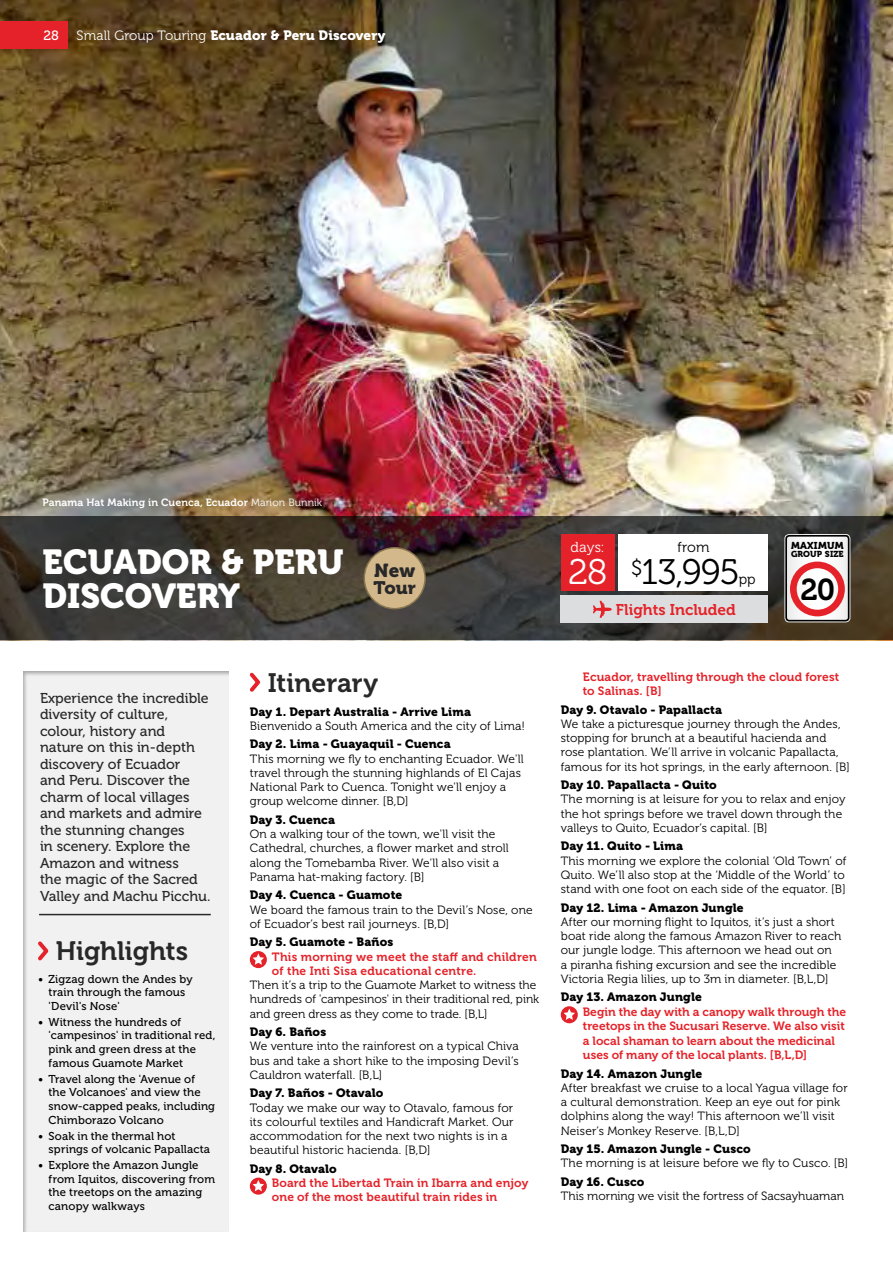
<style>
.page{position:relative;width:893px;height:1263px;background:#fff}
.page>*{position:absolute;margin:0;border:0;box-sizing:border-box;transform-origin:0 0}
.t1{font:35.4px "Museo 300";color:#000}
.t2{font:35.4px "Museo 300";color:#fff}
.t3{font:34.5px/34.5px "Museo 900";color:#fff}
.t4{font:30px "Museo 700";color:#000}
.t5{font:26.55px "Museo 700";color:#292829}
.t6{font:18.75px "Museo 900";color:#292829}
.t7{font:18px "Museo 900";color:#292829}
.t8{font:15.45px "Museo 700";color:#e52229}
.t9{font:14.4px "Museo 300";color:#000}
.t10{font:14.4px "Museo 300";color:#fff}
.t11{font:14.25px/16.5px "Museo 500";color:#292829}
.t12{font:13.5px "Museo 900";letter-spacing:.01em;color:#fff}
.t13{font:13.5px "Museo 500";color:#fff}
.t14{font:12px/14.2px "Museo 300";letter-spacing:.01em;color:#000}
.t15{font:12px/14.2px "Museo 700";letter-spacing:.01em;color:#e52229}
.t16{font:12px "Museo 900";letter-spacing:.01em;color:#000}
.t17{font:11.4px/13.6px "Museo 500";letter-spacing:.01em;color:#000}
.t18{font:10.5px "Museo 700";letter-spacing:.01em;color:#fff}
.t19{font:9.9px "Museo 900";letter-spacing:.025em;color:#000}
.t20{font:8.7px "Museo 900";letter-spacing:.01em;color:#000}
.s1{font-family:"Museo 300"}
</style>
<div class="page">
<img style="left:0;top:0;width:893px;height:517px">
<div style="left:250px;top:951px;width:17px;height:17px;background:#e52229;border-radius:50%"></div>
<svg style="left:253px;top:953px;width:11px;height:12px"></svg>
<svg style="left:250px;top:1177px;width:17px;height:18px"></svg>
<svg style="left:253px;top:1180px;width:11px;height:11px"></svg>
<div style="left:561px;top:1006px;width:17px;height:17px;background:#e52229;border-radius:50%"></div>
<svg style="left:564px;top:1008px;width:11px;height:12px"></svg>
<svg style="left:249px;top:672px;width:12px;height:20px"></svg>
<div style="left:11px;top:659px;width:232px;height:573px;background:#000;opacity:.3"></div>
<hr style="left:39px;top:914px;width:172px;height:1px;background:#292829">
<svg style="left:34px;top:938px;width:18px;height:26px"></svg>
<div style="left:0;top:21px;width:68px;height:27px;background:#e52229"></div>
<svg style="left:0;top:517px;width:893px;height:123px;background:#3e3933"></svg>
<div style="left:561px;top:534px;width:54px;height:57px;background:#e52229"></div>
<div style="left:619px;top:534px;width:149px;height:57px;background:#fff"></div>
<div style="left:561px;top:595px;width:207px;height:27px;background:#dcddde"></div>
<svg style="left:593px;top:601px;width:19px;height:17px"></svg>
<svg style="left:784px;top:534px;width:66px;height:88px"></svg>
<div style="left:364px;top:548px;width:61px;height:61px;background:#d2b88b;border-radius:50%"></div>
<div style="left:363px;top:547px;width:63px;height:62px;border:1px solid #86754d;border-radius:50%"></div>
<p class="t13" style="left:43px;top:28px;width:17px">28</p>
<p class="t12" style="left:77px;top:27px;width:310px"><span class="s1">Small Group Touring</span> Ecuador &amp; Peru Discovery</p>
<p class="t18" style="left:43px;top:497px;width:281px">Panama Hat Making in Cuenca, Ecuador <span class="s1">Marion Bunnik</span></p>
<h2 class="t3" style="left:43px;top:545px;width:303px">ECUADOR &amp; PERU<br>DISCOVERY</h2>
<h3 class="t6" style="left:374px;top:560px;width:42px">New</h3>
<h3 class="t7" style="left:373px;top:577px;width:44px">Tour</h3>
<p class="t10" style="left:571px;top:539px;width:36px">days:</p>
<h1 class="t2" style="left:568px;top:553px;width:41px">28</h1>
<p class="t9" style="left:677px;top:539px;width:33px">from</p>
<h1 class="t1" style="left:631px;top:553px;width:110px"><sup>$</sup>13,995</h1>
<p class="t9" style="left:739px;top:571px;width:18px">pp</p>
<p class="t8" style="left:616px;top:601px;width:122px">Flights Included</p>
<p class="t19" style="left:791px;top:540px;width:54px">MAXIMUM</p>
<p class="t20" style="left:791px;top:549px;width:54px">GROUP SIZE</p>
<h3 class="t4" style="left:800px;top:572px;width:36px">20</h3>
<p class="t11" style="left:40px;top:690px;width:172px">Experience the incredible diversity of culture, colour, history and nature on this in-depth discovery of Ecuador<br>and Peru. Discover the charm of local villages and markets and admire the stunning changes<br>in scenery. Explore the<br>Amazon and witness<br>the magic of the Sacred<br>Valley and Machu Picchu.</p>
<h3 class="t5" style="left:56px;top:936px;width:134px">Highlights</h3>
<p class="t17" style="left:49px;top:972px;width:145px;text-indent:-11px">• Zigzag down the Andes by train through the famous 'Devil's Nose'</p>
<p class="t17" style="left:49px;top:1015px;width:168px;text-indent:-11px">• Witness the hundreds of 'campesinos' in traditional red, pink and green dress at the famous Guamote Market</p>
<p class="t17" style="left:49px;top:1072px;width:168px;text-indent:-11px">• Travel along the 'Avenue of the Volcanoes' and view the snow-capped peaks, including<br>Chimborazo Volcano</p>
<p class="t17" style="left:49px;top:1129px;width:163px;text-indent:-11px">• Soak in the thermal hot springs of volcanic Papallacta</p>
<p class="t17" style="left:49px;top:1158px;width:168px;text-indent:-11px">• Explore the Amazon Jungle from Iquitos, discovering from the treetops on the amazing canopy walkways</p>
<h3 class="t5" style="left:268px;top:668px;width:112px">Itinerary</h3>
<p class="t16" style="left:250px;top:705px;width:223px">Day 1. Depart Australia - Arrive Lima</p>
<p class="t14" style="left:250px;top:719px;width:277px">Bienvenido a South America and the city of Lima!</p>
<p class="t16" style="left:250px;top:737px;width:202px">Day 2. Lima - Guayaquil - Cuenca</p>
<p class="t14" style="left:250px;top:752px;width:275px">This morning we fly to enchanting Ecuador. We'll travel through the stunning highlands of El Cajas National Park to Cuenca. Tonight we'll enjoy a group welcome dinner. [B,D]</p>
<p class="t16" style="left:250px;top:813px;width:87px">Day 3. Cuenca</p>
<p class="t14" style="left:250px;top:827px;width:260px">On a walking tour of the town, we'll visit the Cathedral, churches, a flower market and stroll along the Tomebamba River. We'll also visit a Panama hat-making factory. [B]</p>
<p class="t16" style="left:250px;top:888px;width:154px">Day 4. Cuenca - Guamote</p>
<p class="t14" style="left:250px;top:903px;width:284px">We board the famous train to the Devil’s Nose, one of Ecuador’s best rail journeys. [B,D]</p>
<p class="t16" style="left:250px;top:935px;width:145px">Day 5. Guamote - Baños</p>
<p class="t15" style="left:272px;top:949px;width:267px">This morning we meet the staff and children of the Inti Sisa educational centre.</p>
<p class="t14" style="left:250px;top:978px;width:291px">Then it’s a trip to the Guamote Market to witness the hundreds of 'campesinos' in their traditional red, pink and green dress as they come to trade. [B,L]</p>
<p class="t16" style="left:250px;top:1025px;width:78px">Day 6. Baños</p>
<p class="t14" style="left:250px;top:1039px;width:271px;text-align:justify">We venture into the rainforest on a typical Chiva bus and take a short hike to the imposing Devil’s Cauldron waterfall. [B,L]</p>
<p class="t16" style="left:250px;top:1086px;width:135px">Day 7. Baños - Otavalo</p>
<p class="t14" style="left:250px;top:1101px;width:265px">Today we make our way to Otavalo, famous for its colourful textiles and Handicraft Market. Our accommodation for the next two nights is in a beautiful historic hacienda. [B,D]</p>
<p class="t16" style="left:250px;top:1162px;width:88px">Day 8. Otavalo</p>
<p class="t15" style="left:272px;top:1176px;width:258px">Board the Libertad Train in Ibarra and enjoy one of the most beautiful train rides in</p>
<p class="t15" style="left:583px;top:670px;width:258px">Ecuador, travelling through the cloud forest to Salinas. [B]</p>
<p class="t16" style="left:561px;top:703px;width:163px">Day 9. Otavalo - Papallacta</p>
<p class="t14" style="left:561px;top:717px;width:291px">We take a picturesque journey through the Andes, stopping for brunch at a beautiful hacienda and rose plantation. We’ll arrive in volcanic Papallacta, famous for its hot springs, in the early afternoon. [B]</p>
<p class="t16" style="left:561px;top:778px;width:158px">Day 10. Papallacta - Quito</p>
<p class="t14" style="left:561px;top:792px;width:286px">The morning is at leisure for you to relax and enjoy the hot springs before we travel down through the valleys to Quito, Ecuador’s capital. [B]</p>
<p class="t16" style="left:561px;top:839px;width:124px">Day 11. Quito - Lima</p>
<p class="t14" style="left:561px;top:854px;width:287px">This morning we explore the colonial ‘Old Town’ of<br>Quito. We’ll also stop at the ‘Middle of the World’ to stand with one foot on each side of the equator. [B]</p>
<p class="t16" style="left:561px;top:900px;width:184px">Day 12. Lima - Amazon Jungle</p>
<p class="t14" style="left:561px;top:915px;width:282px">After our morning flight to Iquitos, it’s just a short boat ride along the famous Amazon River to reach our jungle lodge. This afternoon we head out on<br>a piranha fishing excursion and see the incredible Victoria Regia lilies, up to 3m in diameter. [B,L,D]</p>
<p class="t16" style="left:561px;top:990px;width:143px">Day 13. Amazon Jungle</p>
<p class="t15" style="left:583px;top:1005px;width:265px">Begin the day with a canopy walk through the treetops in the Sucusari Reserve. We also visit a local shaman to learn about the medicinal uses of many of the local plants. [B,L,D]</p>
<p class="t16" style="left:561px;top:1066px;width:143px">Day 14. Amazon Jungle</p>
<p class="t14" style="left:561px;top:1081px;width:288px">After breakfast we cruise to a local Yagua village for a cultural demonstration. Keep an eye out for pink dolphins along the way! This afternoon we’ll visit Neiser’s Monkey Reserve. [B,L,D]</p>
<p class="t16" style="left:561px;top:1142px;width:191px">Day 15. Amazon Jungle - Cusco</p>
<p class="t14" style="left:561px;top:1156px;width:289px">The morning is at leisure before we fly to Cusco. [B]</p>
<p class="t16" style="left:561px;top:1175px;width:85px">Day 16. Cusco</p>
<p class="t14" style="left:561px;top:1189px;width:285px">This morning we visit the fortress of Sacsayhuaman</p>
</div>
